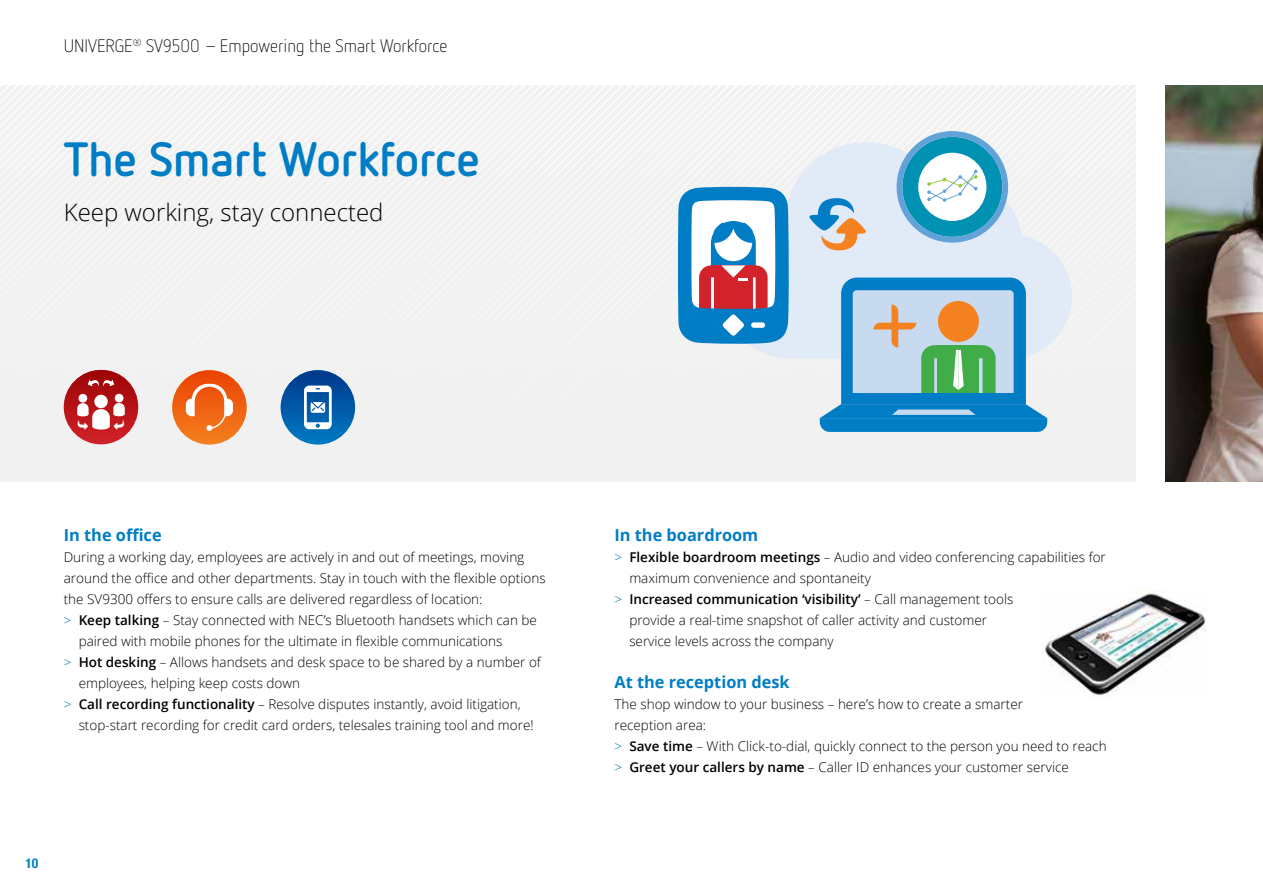
<style>
.page{position:relative;width:1263px;height:893px;background:#fff}
.page>*{position:absolute;margin:0;border:0;box-sizing:border-box;transform-origin:0 0}
.t1{font:700 48px "Netto OT";color:#007dc5}
.t2{font:300 24px "Open Sans";color:#000}
.t3{font:300 18px "Netto OT";color:#000}
.t4{font:700 16.5px "Open Sans";color:#007dc5}
.t5{font:300 13.5px/21px "Open Sans";color:#000}
.t6{font:600 13.5px "Open Sans";color:#000}
.t7{font:700 condensed 13.5px "Helvetica Neue LT Pro";color:#007dc5}
.s1{color:#007dc5}
.s2{font-weight:600}
.s3{font-weight:300;color:#007dc5}
.s4{font-weight:300}
</style>
<div class="page">
<div style="left:0;top:85px;width:1135px;height:397px;background:#f1f1f2"></div>
<img style="left:1165px;top:85px;width:98px;height:397px">
<svg style="left:719px;top:142px;width:90px;height:217px"></svg>
<svg style="left:678px;top:186px;width:111px;height:158px"></svg>
<div style="left:751px;top:322px;width:14px;height:6px;background:#fff;border-radius:3px"></div>
<svg style="left:809px;top:131px;width:307px;height:301px"></svg>
<svg style="left:172px;top:370px;width:75px;height:75px;background:#ef6518"></svg>
<svg style="left:186px;top:384px;width:47px;height:47px"></svg>
<div style="left:64px;top:370px;width:74px;height:74px;background:linear-gradient(to bottom,#9d0606,#cf2229);border-radius:50%"></div>
<div style="left:115px;top:394px;width:8px;height:8px;background:#fff;border-radius:50%"></div>
<div style="left:79px;top:394px;width:8px;height:9px;background:#fff;border-radius:50%"></div>
<div style="left:94px;top:395px;width:14px;height:13px;background:#fff;border-radius:50%"></div>
<svg style="left:88px;top:380px;width:26px;height:6px"></svg>
<div style="left:281px;top:370px;width:74px;height:75px;background:linear-gradient(to bottom,#00378b,#057ec4);border-radius:50%"></div>
<svg style="left:304px;top:386px;width:28px;height:43px"></svg>
<img style="left:1043px;top:589px;width:163px;height:110px">
<svg style="left:77px;top:403px;width:48px;height:27px"></svg>
<h3 class="t3" style="left:64px;top:35px;width:385px">UNIVERGE<sup>®</sup> SV9500 – Empowering the Smart Workforce</h3>
<h1 class="t1" style="left:64px;top:128px;width:418px">The Smart Workforce</h1>
<h2 class="t2" style="left:64px;top:195px;width:321px">Keep working, stay connected</h2>
<p class="t4" style="left:64px;top:523px;width:99px">In the office</p>
<p class="t5" style="left:64px;top:546px;width:462px">During a working day, employees are actively in and out of meetings, moving</p>
<p class="t5" style="left:64px;top:567px;width:483px">around the office and other departments. Stay in touch with the flexible options</p>
<p class="t5" style="left:64px;top:588px;width:420px">the SV9300 offers to ensure calls are delivered regardless of location:</p>
<p class="t5" style="left:64px;top:609px;width:475px"><span class="s1">&gt;</span> <span class="s2">Keep talking</span> – Stay connected with NEC’s Bluetooth handsets which can be</p>
<p class="t5" style="left:79px;top:630px;width:425px">paired with mobile phones for the ultimate in flexible communications</p>
<p class="t5" style="left:64px;top:651px;width:479px"><span class="s1">&gt;</span> <span class="s2">Hot desking</span> – Allows handsets and desk space to be shared by a number of</p>
<p class="t5" style="left:79px;top:672px;width:223px">employees, helping keep costs down</p>
<p class="t5" style="left:64px;top:693px;width:458px"><span class="s1">&gt;</span> <span class="s2">Call recording functionality</span> – Resolve disputes instantly, avoid litigation,</p>
<p class="t5" style="left:79px;top:714px;width:456px">stop-start recording for credit card orders, telesales training tool and more!</p>
<p class="t7" style="left:25px;top:855px;width:14px">10</p>
<p class="t4" style="left:614px;top:523px;width:145px">In the boardroom</p>
<p class="t5" style="left:614px;top:546px;width:493px"><span class="s1">&gt;</span> <span class="s2">Flexible boardroom meetings</span> – Audio and video conferencing capabilities for</p>
<p class="t5" style="left:629px;top:567px;width:243px">maximum convenience and spontaneity</p>
<p class="t6" style="left:614px;top:589px;width:400px"><span class="s3">&gt;</span> Increased communication ‘visibility’ <span class="s4">– Call management tools</span></p>
<p class="t5" style="left:629px;top:609px;width:359px">provide a real-time snapshot of caller activity and customer</p>
<p class="t5" style="left:629px;top:630px;width:206px">service levels across the company</p>
<p class="t4" style="left:614px;top:670px;width:177px">At the reception desk</p>
<p class="t5" style="left:614px;top:693px;width:494px">The shop window to your business – here’s how to create a smarter<br>reception area:<br><span class="s1">&gt;</span> <span class="s2">Save time</span> – With Click-to-dial, quickly connect to the person you need to reach <span class="s1">&gt;</span> <span class="s2">Greet your callers by name</span> – Caller ID enhances your customer service</p>
</div>
